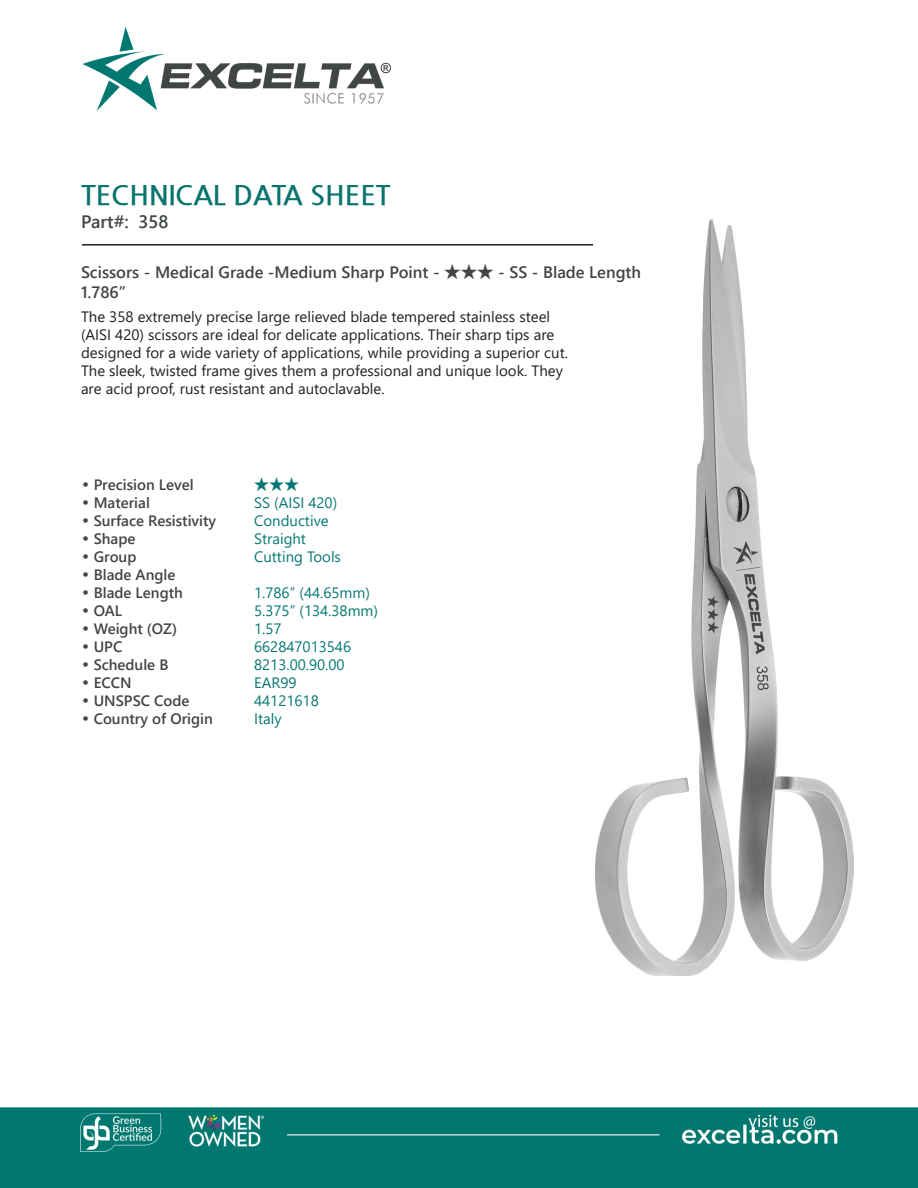
<style>
.page{position:relative;width:918px;height:1188px;background:#fff}
.page>*{position:absolute;margin:0;border:0;box-sizing:border-box;transform-origin:0 0}
.t1{font:700 27px "Nanum Gothic";color:#08746d}
.t2{font:700 18px "Yu Gothic UI";color:#414546}
.t3{font:700 16.5px/19.8px "Yu Gothic UI";color:#414546}
.t4{font:15px/18px "Yu Gothic UI";color:#231f20}
.CT_s_CTM{font:700 15px "Yu Gothic UI";color:#414546}
.CT_s_CTM-2{font:15px "Yu Gothic UI";color:#077874}
.s1{font-family:"Century Gothic";font-weight:400}
</style>
<div class="page">
<img style="left:0;top:27px;width:918px;height:1161px">
<img style="left:596px;top:220px;width:257px;height:756px">
<hr style="left:82px;top:244px;width:511px;height:2px;background:#231f20">
<p class="t1" style="left:81px;top:182px;width:311px">TECHNICAL DATA SHEET</p>
<p class="t2" style="left:81px;top:212px;width:89px">Part#: 358</p>
<p class="t3" style="left:81px;top:262px;width:562px">Scissors - Medical Grade -Medium Sharp Point - ★★★ - SS - Blade Length<br>1.786”</p>
<p class="t4" style="left:81px;top:306px;width:489px">The 358 extremely precise large relieved blade tempered stainless steel (AISI 420) scissors are ideal for delicate applications. Their sharp tips are designed for a wide variety of applications, while providing a superior cut.<br>The sleek, twisted frame gives them a professional and unique look. They are acid proof, rust resistant and autoclavable.</p>
<p class="CT_s_CTM" style="left:81px;top:476px;width:114px"><span class="s1">•</span> Precision Level</p>
<p class="CT_s_CTM-2" style="left:254px;top:471px;width:46px">★★★</p>
<p class="CT_s_CTM" style="left:81px;top:494px;width:70px"><span class="s1">•</span> Material</p>
<p class="CT_s_CTM-2" style="left:254px;top:489px;width:85px">SS (AISI 420)</p>
<p class="CT_s_CTM" style="left:81px;top:512px;width:137px"><span class="s1">•</span> Surface Resistivity</p>
<p class="CT_s_CTM-2" style="left:254px;top:507px;width:76px">Conductive</p>
<p class="CT_s_CTM" style="left:81px;top:530px;width:56px"><span class="s1">•</span> Shape</p>
<p class="CT_s_CTM-2" style="left:254px;top:525px;width:53px">Straight</p>
<p class="CT_s_CTM" style="left:81px;top:548px;width:57px"><span class="s1">•</span> Group</p>
<p class="CT_s_CTM-2" style="left:254px;top:543px;width:88px">Cutting Tools</p>
<p class="CT_s_CTM" style="left:81px;top:566px;width:96px"><span class="s1">•</span> Blade Angle</p>
<p class="CT_s_CTM" style="left:81px;top:584px;width:103px"><span class="s1">•</span> Blade Length</p>
<p class="CT_s_CTM-2" style="left:254px;top:579px;width:117px">1.786” (44.65mm)</p>
<p class="CT_s_CTM" style="left:81px;top:602px;width:43px"><span class="s1">•</span> OAL</p>
<p class="CT_s_CTM-2" style="left:254px;top:597px;width:125px">5.375” (134.38mm)</p>
<p class="CT_s_CTM" style="left:81px;top:620px;width:98px"><span class="s1">•</span> Weight (OZ)</p>
<p class="CT_s_CTM-2" style="left:254px;top:615px;width:29px">1.57</p>
<p class="CT_s_CTM" style="left:81px;top:638px;width:43px"><span class="s1">•</span> UPC</p>
<p class="CT_s_CTM-2" style="left:254px;top:633px;width:99px">662847013546</p>
<p class="CT_s_CTM" style="left:81px;top:656px;width:89px"><span class="s1">•</span> Schedule B</p>
<p class="CT_s_CTM-2" style="left:254px;top:651px;width:92px">8213.00.90.00</p>
<p class="CT_s_CTM" style="left:81px;top:674px;width:52px"><span class="s1">•</span> ECCN</p>
<p class="CT_s_CTM-2" style="left:254px;top:669px;width:44px">EAR99</p>
<p class="CT_s_CTM" style="left:81px;top:692px;width:110px"><span class="s1">•</span> UNSPSC Code</p>
<p class="CT_s_CTM-2" style="left:254px;top:687px;width:66px">44121618</p>
<p class="CT_s_CTM" style="left:81px;top:710px;width:133px"><span class="s1">•</span> Country of Origin</p>
<p class="CT_s_CTM-2" style="left:254px;top:705px;width:29px">Italy</p>
</div>
